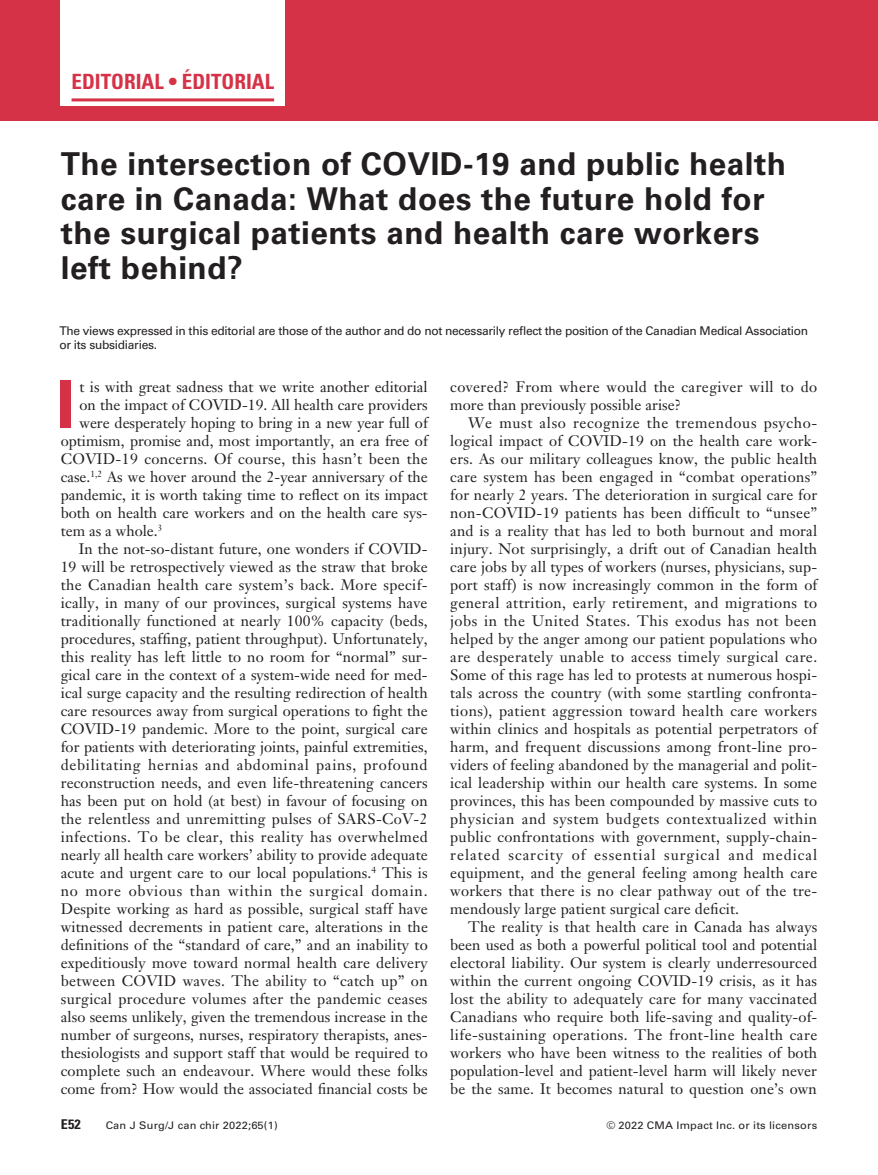
<style>
.page{position:relative;width:878px;height:1175px;background:#fff}
.page>*{position:absolute;margin:0;border:0;box-sizing:border-box;transform-origin:0 0}
.t1{font:700 64.8px "Univers LT Std";color:#d63247}
.t2{font:700 31.5px/34.5px "Univers LT Std";letter-spacing:.015em;color:#231f20}
.t3{font:700 condensed 21px "Univers LT Std";color:#d63247}
.t4{font:15px/18px "Janson Text LT Std";letter-spacing:.005em;color:#231f20;text-align:justify}
.t5{font:15px/18px "Janson Text LT Std";letter-spacing:.03em;color:#231f20}
.t6{font:15px "Janson Text LT Std";letter-spacing:.025em;color:#231f20}
.t7{font:15px "Janson Text LT Std";letter-spacing:.045em;color:#231f20}
.t8{font:15px "Janson Text LT Std";letter-spacing:.05em;color:#231f20}
.t9{font:700 condensed 13.5px "Univers LT Std";color:#231f20;scale:1.05 1}
.t10{font:12px/14.4px "Univers LT Std";letter-spacing:-.025em;color:#231f20}
.t11{font:10.5px "Univers LT Std";letter-spacing:.015em;color:#231f20;scale:1.05 1}
</style>
<div class="page">
<div style="left:0;top:0;width:877px;height:120px;background:#d63247"></div>
<div style="left:61px;top:0;width:224px;height:106px;background:#fff"></div>
<hr style="left:72px;top:98px;width:202px;height:3px;background:#d63247">
<h3 class="t3" style="left:72px;top:69px;width:204px">EDITORIAL • ÉDITORIAL</h3>
<h2 class="t2" style="left:61px;top:147px;width:726px">The intersection of COVID-19 and public health care in Canada: What does the future hold for the surgical patients and health care workers left behind?</h2>
<p class="t10" style="left:59px;top:324px;width:750px">The views expressed in this editorial are those of the author and do not necessarily reflect the position of the Canadian Medical Association or its subsidiaries.</p>
<h1 class="t1" style="left:57px;top:367px;width:20px">I</h1>
<p class="t4" style="left:79px;top:377px;width:350px">t is with great sadness that we write another editorial</p>
<p class="t4" style="left:79px;top:395px;width:350px">on the impact of COVID-19. All health care providers</p>
<p class="t4" style="left:79px;top:413px;width:350px">were desperately hoping to bring in a new year full of</p>
<p class="t4" style="left:61px;top:431px;width:368px">optimism, promise and, most importantly, an era free of</p>
<p class="t6" style="left:61px;top:449px;width:368px">COVID-19 concerns. Of course, this hasn’t been the</p>
<p class="t4" style="left:61px;top:467px;width:368px">case.<sup>1,2</sup> As we hover around the 2-year anniversary of the</p>
<p class="t4" style="left:61px;top:485px;width:368px">pandemic, it is worth taking time to reflect on its impact</p>
<p class="t4" style="left:61px;top:503px;width:368px">both on health care workers and on the health care sys-</p>
<p class="t4" style="left:61px;top:521px;width:103px">tem as a whole.<sup>3</sup></p>
<p class="t4" style="left:79px;top:539px;width:350px">In the not-so-distant future, one wonders if COVID-</p>
<p class="t4" style="left:61px;top:557px;width:368px">19 will be retrospectively viewed as the straw that broke</p>
<p class="t6" style="left:61px;top:575px;width:367px">the Canadian health care system’s back. More specif-</p>
<p class="t4" style="left:61px;top:593px;width:368px">ically, in many of our provinces, surgical systems have</p>
<p class="t4" style="left:61px;top:611px;width:368px">traditionally functioned at nearly 100% capacity (beds,</p>
<p class="t4" style="left:61px;top:629px;width:368px">procedures, staffing, patient throughput). Unfortunately,</p>
<p class="t4" style="left:61px;top:647px;width:367px">this reality has left little to no room for “normal” sur-</p>
<p class="t4" style="left:61px;top:665px;width:367px">gical care in the context of a system-wide need for med-</p>
<p class="t4" style="left:61px;top:683px;width:368px">ical surge capacity and the resulting redirection of health</p>
<p class="t4" style="left:61px;top:701px;width:368px">care resources away from surgical operations to fight the</p>
<p class="t4" style="left:61px;top:719px;width:368px">COVID-19 pandemic. More to the point, surgical care</p>
<p class="t4" style="left:61px;top:737px;width:368px">for patients with deteriorating joints, painful extremities,</p>
<p class="t7" style="left:61px;top:755px;width:368px">debilitating hernias and abdominal pains, profound</p>
<p class="t4" style="left:61px;top:773px;width:368px">reconstruction needs, and even life-threatening cancers</p>
<p class="t4" style="left:61px;top:791px;width:368px">has been put on hold (at best) in favour of focusing on</p>
<p class="t4" style="left:61px;top:809px;width:368px">the relentless and unremitting pulses of SARS-CoV-2</p>
<p class="t5" style="left:61px;top:827px;width:368px">infections. To be clear, this reality has overwhelmed</p>
<p class="t4" style="left:61px;top:845px;width:368px">nearly all health care workers’ ability to provide adequate</p>
<p class="t4" style="left:61px;top:863px;width:368px">acute and urgent care to our local populations.<sup>4</sup> This is</p>
<p class="t8" style="left:61px;top:881px;width:368px">no more obvious than within the surgical domain.</p>
<p class="t4" style="left:61px;top:899px;width:368px">Despite working as hard as possible, surgical staff have</p>
<p class="t4" style="left:61px;top:917px;width:369px">witnessed decrements in patient care, alterations in the</p>
<p class="t4" style="left:61px;top:935px;width:368px">definitions of the “standard of care,” and an inability to</p>
<p class="t4" style="left:61px;top:953px;width:368px">expeditiously move toward normal health care delivery</p>
<p class="t4" style="left:61px;top:971px;width:368px">between COVID waves. The ability to “catch up” on</p>
<p class="t4" style="left:61px;top:989px;width:368px">surgical procedure volumes after the pandemic ceases</p>
<p class="t4" style="left:61px;top:1007px;width:368px">also seems unlikely, given the tremendous increase in the</p>
<p class="t4" style="left:61px;top:1025px;width:368px">number of surgeons, nurses, respiratory therapists, anes-</p>
<p class="t4" style="left:61px;top:1043px;width:368px">thesiologists and support staff that would be required to</p>
<p class="t4" style="left:61px;top:1061px;width:368px">complete such an endeavour. Where would these folks</p>
<p class="t4" style="left:61px;top:1079px;width:368px">come from? How would the associated financial costs be</p>
<p class="t5" style="left:450px;top:377px;width:368px">covered? From where would the caregiver will to do more than previously possible arise?</p>
<p class="t4" style="left:450px;top:413px;width:369px;text-indent:18px">We must also recognize the tremendous psycho&shy;logical impact of COVID-19 on the health care work&shy;ers. As our military colleagues know, the public health care system has been engaged in “combat operations” for nearly 2 years. The deterioration in surgical care for non-COVID-19 patients has been difficult to “unsee” and is a reality that has led to both burnout and moral injury. Not surprisingly, a drift out of Canadian health care jobs by all types of workers (nurses, physicians, sup&shy;port staff) is now increasingly common in the form of general attrition, early retirement, and migrations to jobs in the United States. This exodus has not been helped by the anger among our patient populations who are desperately unable to access timely surgical care.<br>Some of this rage has led to protests at numerous hospi&shy;tals across the country (with some startling confronta&shy;tions), patient aggression toward health care workers within clinics and hospitals as potential perpetrators of harm, and frequent discussions among front-line pro&shy;viders of feeling abandoned by the managerial and polit&shy;ical leadership within our health care systems. In some provinces, this has been compounded by massive cuts to physician and system budgets contextualized within public confrontations with government, supply-chain&shy;related scarcity of essential surgical and medical equipment, and the general feeling among health care workers that there is no clear pathway out of the tre&shy;mendously large patient surgical care deficit.</p>
<p class="t4" style="left:450px;top:917px;width:368px;text-indent:18px">The reality is that health care in Canada has always been used as both a powerful political tool and potential electoral liability. Our system is clearly underresourced within the current ongoing COVID-19 crisis, as it has lost the ability to adequately care for many vaccinated Canadians who require both life-saving and quality-of&shy;life-sustaining operations. The front-line health care workers who have been witness to the realities of both population-level and patient-level harm will likely never be the same. It becomes natural to question one’s own</p>
<p class="t9" style="left:61px;top:1116px;width:21px">E52</p>
<p class="t11" style="left:106px;top:1119px;width:165px">Can J Surg/J can chir 2022;65(1)</p>
<p class="t11" style="left:606px;top:1119px;width:202px">© 2022 CMA Impact Inc. or its licensors</p>
</div>
